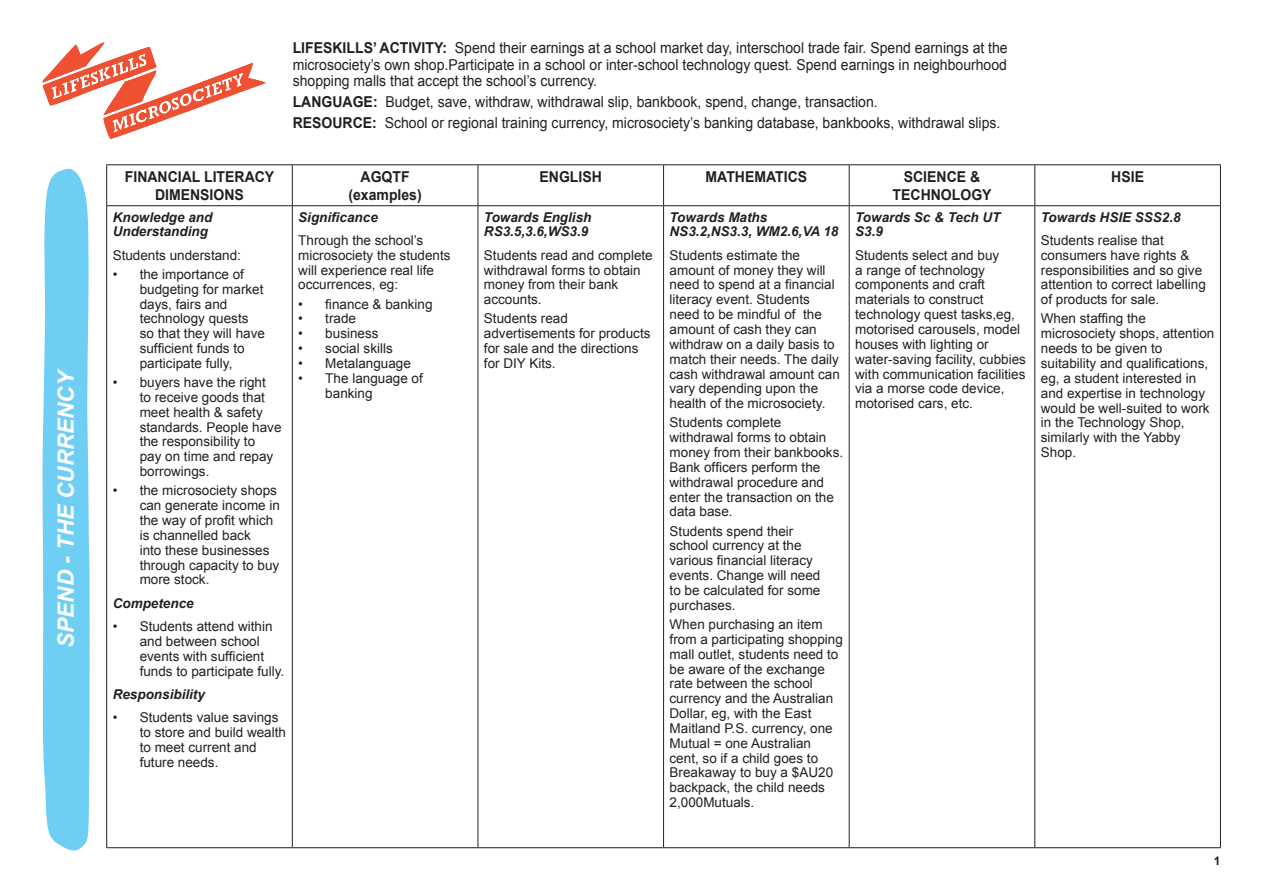
<style>
.page{position:relative;width:1263px;height:893px;background:#fff}
.page>*{position:absolute;margin:0;border:0;box-sizing:border-box;transform-origin:0 0}
.t1{font:italic 700 22.5px "Arial";color:#fff}
.t2{font:15px/16.5px "Arial";color:#231f20;text-align:justify;scale:.94 1}
.t3{font:700 15px/18px "Arial";color:#231f20;text-align:center;scale:.94 1}
.Table_Paragraph{font:13.5px/14.9px "Arial";color:#231f20}
.Table_Bullet_Points{font:13.5px/14.9px "Arial";color:#231f20}
.Table_Sub_Heading{font:italic 700 13.5px/14.9px "Arial";color:#231f20}
.s1{font-weight:700}
</style>
<div class="page">
<hr style="left:106px;top:164px;width:186px;height:1px;background:#231f20">
<hr style="left:106px;top:165px;width:1px;height:40px;background:#231f20">
<hr style="left:292px;top:164px;width:186px;height:1px;background:#231f20">
<hr style="left:292px;top:165px;width:1px;height:40px;background:#231f20">
<hr style="left:478px;top:164px;width:185px;height:1px;background:#231f20">
<hr style="left:478px;top:165px;width:1px;height:40px;background:#231f20">
<hr style="left:663px;top:164px;width:186px;height:1px;background:#231f20">
<hr style="left:663px;top:165px;width:1px;height:40px;background:#231f20">
<hr style="left:849px;top:164px;width:186px;height:1px;background:#231f20">
<hr style="left:849px;top:165px;width:1px;height:40px;background:#231f20">
<hr style="left:1035px;top:164px;width:186px;height:1px;background:#231f20">
<hr style="left:1034px;top:165px;width:1px;height:40px;background:#231f20">
<hr style="left:1220px;top:165px;width:1px;height:40px;background:#231f20">
<hr style="left:106px;top:205px;width:186px;height:1px;background:#231f20">
<hr style="left:106px;top:206px;width:1px;height:641px;background:#231f20">
<hr style="left:292px;top:205px;width:186px;height:1px;background:#231f20">
<hr style="left:292px;top:206px;width:1px;height:641px;background:#231f20">
<hr style="left:478px;top:205px;width:185px;height:1px;background:#231f20">
<hr style="left:478px;top:206px;width:1px;height:641px;background:#231f20">
<hr style="left:663px;top:205px;width:186px;height:1px;background:#231f20">
<hr style="left:663px;top:206px;width:1px;height:641px;background:#231f20">
<hr style="left:849px;top:205px;width:186px;height:1px;background:#231f20">
<hr style="left:849px;top:206px;width:1px;height:641px;background:#231f20">
<hr style="left:1035px;top:205px;width:186px;height:1px;background:#231f20">
<hr style="left:1034px;top:206px;width:1px;height:641px;background:#231f20">
<hr style="left:1220px;top:206px;width:1px;height:641px;background:#231f20">
<hr style="left:106px;top:847px;width:186px;height:1px;background:#231f20">
<hr style="left:292px;top:847px;width:186px;height:1px;background:#231f20">
<hr style="left:478px;top:847px;width:185px;height:1px;background:#231f20">
<hr style="left:663px;top:847px;width:186px;height:1px;background:#231f20">
<hr style="left:849px;top:847px;width:186px;height:1px;background:#231f20">
<hr style="left:1035px;top:847px;width:186px;height:1px;background:#231f20">
<svg style="left:42px;top:168px;width:48px;height:683px"></svg>
<svg style="left:42px;top:42px;width:223px;height:97px"></svg>
<p class="t1" style="left:53px;top:647px;width:280px;rotate:-90deg">SPEND - THE CURRENCY</p>
<p class="t2" style="left:293px;top:40px;width:762px"><span class="s1">LIFESKILLS’ ACTIVITY:</span> Spend their earnings at a school market day, interschool trade fair. Spend earnings at the microsociety’s own shop.Participate in a school or inter-school technology quest. Spend earnings in neighbourhood shopping malls that accept the school’s currency.</p>
<p class="t2" style="left:293px;top:94px;width:624px"><span class="s1">LANGUAGE:</span> Budget, save, withdraw, withdrawal slip, bankbook, spend, change, transaction.</p>
<p class="t2" style="left:293px;top:114px;width:754px"><span class="s1">RESOURCE:</span> School or regional training currency, microsociety’s banking database, bankbooks, withdrawal slips.</p>
<p class="t3" style="left:125px;top:167px;width:160px">FINANCIAL LITERACY<br>DIMENSIONS</p>
<p class="t3" style="left:348px;top:167px;width:79px">AGQTF (examples)</p>
<p class="t3" style="left:540px;top:167px;width:68px">ENGLISH</p>
<p class="t3" style="left:706px;top:167px;width:110px">MATHEMATICS</p>
<p class="t3" style="left:893px;top:167px;width:107px">SCIENCE &amp;<br>TECHNOLOGY</p>
<p class="t3" style="left:1111px;top:167px;width:36px">HSIE</p>
<p class="Table_Sub_Heading" style="left:113px;top:209px;width:101px">Knowledge and<br>Understanding</p>
<p class="Table_Paragraph" style="left:113px;top:248px;width:130px">Students understand:</p>
<p class="Table_Bullet_Points" style="left:140px;top:267px;width:127px">the importance of budgeting for market days, fairs and technology quests so that they will have sufficient funds to participate fully,</p>
<p class="Table_Bullet_Points" style="left:140px;top:375px;width:143px">buyers have the right<br>to receive goods that meet health &amp; safety standards. People have the responsibility to<br>pay on time and repay borrowings.</p>
<p class="Table_Bullet_Points" style="left:140px;top:483px;width:142px">the microsociety shops can generate income in the way of profit which is channelled back<br>into these businesses through capacity to buy more stock.</p>
<p class="Table_Sub_Heading" style="left:113px;top:596px;width:83px">Competence</p>
<p class="Table_Bullet_Points" style="left:140px;top:619px;width:146px">Students attend within and between school events with sufficient funds to participate fully.</p>
<p class="Table_Sub_Heading" style="left:113px;top:687px;width:94px">Responsibility</p>
<p class="Table_Bullet_Points" style="left:140px;top:710px;width:148px">Students value savings to store and build wealth to meet current and future needs.</p>
<p class="Table_Sub_Heading" style="left:298px;top:209px;width:81px">Significance</p>
<p class="Table_Paragraph" style="left:298px;top:233px;width:154px">Through the school’s microsociety the students will experience real life occurrences, eg:</p>
<p class="Table_Bullet_Points" style="left:325px;top:296px;width:109px">finance &amp; banking</p>
<p class="Table_Bullet_Points" style="left:325px;top:311px;width:32px">trade</p>
<p class="Table_Bullet_Points" style="left:325px;top:326px;width:55px">business</p>
<p class="Table_Bullet_Points" style="left:325px;top:341px;width:69px">social skills</p>
<p class="Table_Bullet_Points" style="left:325px;top:356px;width:87px">Metalanguage</p>
<p class="Table_Bullet_Points" style="left:325px;top:371px;width:99px">The language of banking</p>
<p class="Table_Sub_Heading" style="left:855px;top:209px;width:147px">Towards Sc &amp; Tech UT<br>S3.9</p>
<p class="Table_Paragraph" style="left:855px;top:248px;width:172px">Students select and buy<br>a range of technology components and craft materials to construct technology quest tasks,eg, motorised carousels, model houses with lighting or water-saving facility, cubbies with communication facilities via a morse code device, motorised cars, etc.</p>
<p class="Table_Sub_Heading" style="left:1041px;top:209px;width:141px">Towards HSIE SSS2.8</p>
<p class="Table_Paragraph" style="left:1041px;top:233px;width:167px">Students realise that consumers have rights &amp; responsibilities and so give attention to correct labelling of products for sale.</p>
<p class="Table_Paragraph" style="left:1041px;top:311px;width:175px">When staffing the microsociety shops, attention needs to be given to suitability and qualifications, eg, a student interested in and expertise in technology would be well-suited to work in the Technology Shop, similarly with the Yabby<br>Shop.</p>
<p class="Table_Sub_Heading" style="left:484px;top:209px;width:109px">Towards English<br>RS3.5,3.6,WS3.9</p>
<p class="Table_Paragraph" style="left:484px;top:248px;width:170px">Students read and complete withdrawal forms to obtain money from their bank accounts.</p>
<p class="Table_Paragraph" style="left:484px;top:311px;width:168px">Students read advertisements for products for sale and the directions for DIY Kits.</p>
<p class="Table_Sub_Heading" style="left:669px;top:209px;width:170px">Towards Maths<br>NS3.2,NS3.3, WM2.6,VA 18</p>
<p class="Table_Paragraph" style="left:669px;top:248px;width:172px">Students estimate the amount of money they will need to spend at a financial literacy event. Students need to be mindful of the amount of cash they can withdraw on a daily basis to match their needs. The daily cash withdrawal amount can vary depending upon the health of the microsociety.</p>
<p class="Table_Paragraph" style="left:669px;top:415px;width:175px">Students complete withdrawal forms to obtain money from their bankbooks.<br>Bank officers perform the withdrawal procedure and enter the transaction on the data base.</p>
<p class="Table_Paragraph" style="left:669px;top:523px;width:152px">Students spend their school currency at the various financial literacy events. Change will need to be calculated for some purchases.</p>
<p class="Table_Paragraph" style="left:669px;top:617px;width:175px">When purchasing an item from a participating shopping mall outlet, students need to be aware of the exchange rate between the school currency and the Australian<br>Dollar, eg, with the East<br>Maitland P.S. currency, one<br>Mutual = one Australian cent, so if a child goes to<br>Breakaway to buy a $AU20 backpack, the child needs<br>2,000Mutuals.</p>
<p class="Table_Paragraph" style="left:113px;top:267px;width:6px">•</p>
<p class="Table_Paragraph" style="left:298px;top:296px;width:6px;text-align:justify">• • • • • •</p>
<p class="Table_Paragraph" style="left:113px;top:375px;width:6px">•</p>
<p class="Table_Paragraph" style="left:113px;top:483px;width:6px">•</p>
<p class="Table_Paragraph" style="left:113px;top:619px;width:6px">•</p>
<p class="Table_Paragraph" style="left:113px;top:710px;width:6px">•</p>
</div>
